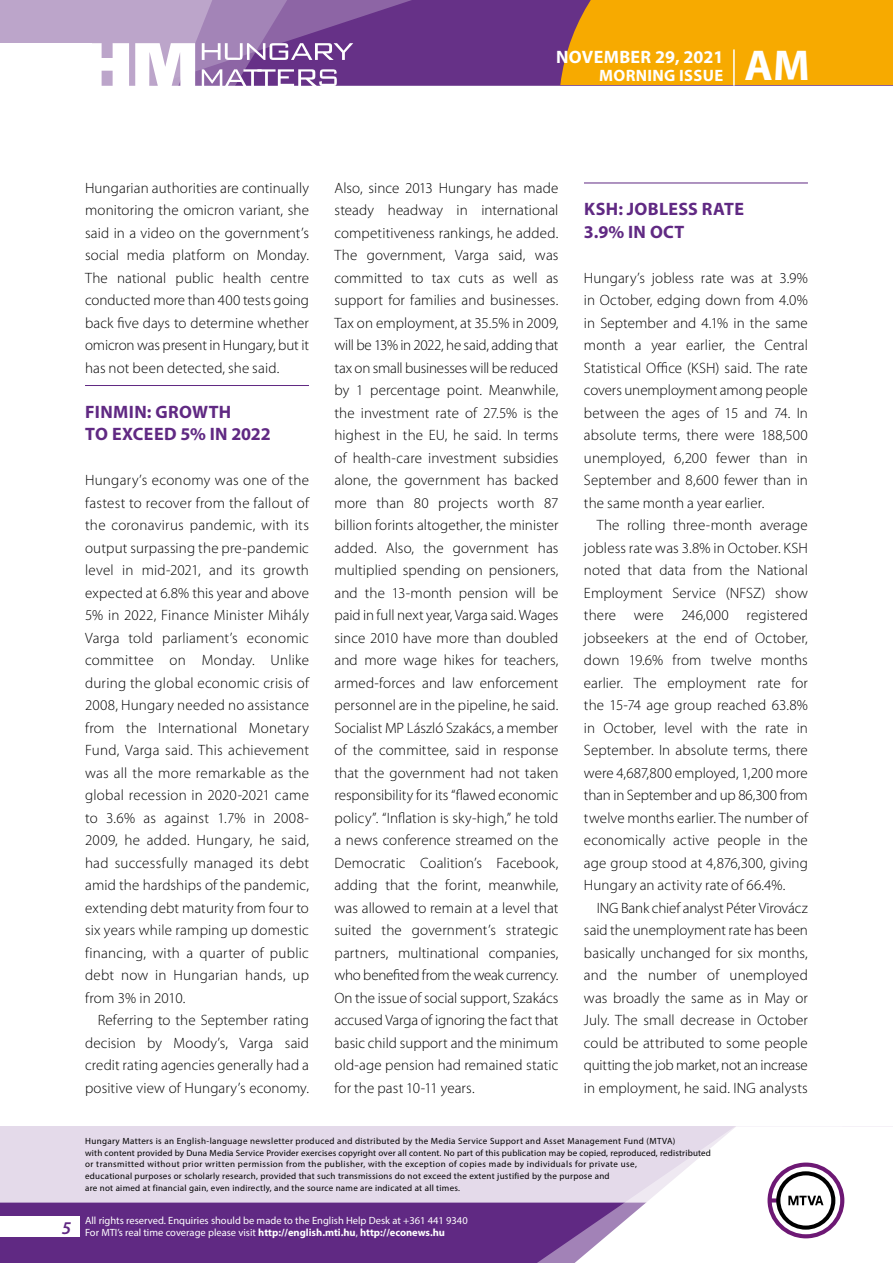
<style>
.page{position:relative;width:893px;height:1263px;background:#fff}
.page>*{position:absolute;margin:0;border:0;box-sizing:border-box;transform-origin:0 0}
.t1{font:700 43.35px "Myriad Pro";color:#fff}
.t2{font:700 18px/22.5px "Myriad Pro";letter-spacing:.01em;color:#602983}
.t3{font:700 18px "Myriad Pro";letter-spacing:.02em;color:#fff}
.t4{font:italic 600 18px "Myriad Pro";color:#602983}
.t5{font:700 16.5px "Myriad Pro";letter-spacing:.02em;color:#fff}
.t6{font:300 15px/22.5px "Myriad Pro";letter-spacing:.005em;color:#000;text-align:justify}
.t7{font:10.5px/12px "Myriad Pro";color:#fff}
.t8{font:9px/12px "Myriad Pro";letter-spacing:.03em;color:#000}
.s1{font-weight:700}
</style>
<div class="page">
<div style="left:0;top:1126px;width:893px;height:137px;background:#e4daea"></div>
<div style="left:0;top:1202px;width:506px;height:61px;background:#602983"></div>
<svg style="left:506px;top:1202px;width:69px;height:61px;background:#69358a"></svg>
<svg style="left:575px;top:1126px;width:318px;height:137px"></svg>
<div style="left:0;top:1216px;width:79px;height:20px;background:#fff"></div>
<div style="left:0;top:0;width:893px;height:85px;background:#663187"></div>
<div style="left:560px;top:0;width:333px;height:85px;background:#f7aa00"></div>
<hr style="left:733px;top:49px;width:2px;height:37px;background:#fff">
<svg style="left:0;top:0;width:479px;height:86px"></svg>
<hr style="left:85px;top:385px;width:224px;height:1px;background:#602983">
<hr style="left:584px;top:183px;width:224px;height:1px;background:#602983">
<p class="t3" style="left:556px;top:45px;width:169px">NOVEMBER 29, 2021</p>
<p class="t5" style="left:599px;top:65px;width:125px">MORNING ISSUE</p>
<h1 class="t1" style="left:745px;top:37px;width:67px">AM</h1>
<p class="t6" style="left:85px;top:176px;width:225px">Hungarian authorities are continually monitoring the omicron variant, she said in a video on the government’s social media platform on Monday.<br>The national public health centre conducted more than 400 tests going back five days to determine whether omicron was present in Hungary, but it has not been detected, she said.</p>
<p class="t2" style="left:85px;top:400px;width:83px">FINMIN: GRO</p>
<p class="t2" style="left:85px;top:400px;width:187px;text-indent:107px">WTH<br>TO EXCEE D 5% IN 2022</p>
<p class="t6" style="left:85px;top:469px;width:225px">Hungary’s economy was one of the fastest to recover from the fallout of the coronavirus pandemic, with its output surpassing the pre-pandemic level in mid-2021, and its growth expected at 6.8% this year and above 5% in 2022, Finance Minister Mihály Varga told parliament’s economic committee on Monday. Unlike during the global economic crisis of 2008, Hungary needed no assistance from the International Monetary Fund, Varga said. This achievement was all the more remarkable as the global recession in 2020-2021 came to 3.6% as against 1.7% in 2008- 2009, he added. Hungary, he said, had successfully managed its debt amid the hardships of the pandemic, extending debt maturity from four to six years while ramping up domestic financing, with a quarter of public debt now in Hungarian hands, up from 3% in 2010.</p>
<p class="t6" style="left:85px;top:1009px;width:225px;text-indent:13px">Referring to the September rating decision by Moody’s, Varga said credit rating agencies generally had a positive view of Hungary’s economy.</p>
<p class="t6" style="left:334px;top:176px;width:225px">Also, since 2013 Hungary has made steady headway in international competitiveness rankings, he added.<br>The government, Varga said, was committed to tax cuts as well as support for families and businesses.<br>Tax on employment, at 35.5% in 2009, will be 13% in 2022, he said, adding that tax on small businesses will be reduced by 1 percentage point. Meanwhile, the investment rate of 27.5% is the highest in the EU, he said. In terms of health-care investment subsidies alone, the government has backed more than 80 projects worth 87 billion forints altogether, the minister added. Also, the government has multiplied spending on pensioners, and the 13-month pension will be paid in full next year, Varga said. Wages since 2010 have more than doubled and more wage hikes for teachers, armed-forces and law enforcement personnel are in the pipeline, he said.<br>Socialist MP László Szakács, a member of the committee, said in response that the government had not taken responsibility for its “flawed economic policy”. “Inflation is sky-high,” he told a news conference streamed on the Democratic Coalition’s Facebook, adding that the forint, meanwhile, was allowed to remain at a level that suited the government’s strategic partners, multinational companies, who benefited from the weak currency.<br>On the issue of social support, Szakács accused Varga of ignoring the fact that basic child support and the minimum old-age pension had remained static for the past 10-11 years.</p>
<p class="t2" style="left:584px;top:197px;width:95px">KSH: JOBLESS</p>
<p class="t2" style="left:702px;top:197px;width:42px">RATE</p>
<p class="t2" style="left:584px;top:220px;width:102px">3.9% IN OCT</p>
<p class="t6" style="left:584px;top:266px;width:225px">Hungary’s jobless rate was at 3.9% in October, edging down from 4.0% in September and 4.1% in the same month a year earlier, the Central Statistical Office (KSH) said. The rate covers unemployment among people between the ages of 15 and 74. In absolute terms, there were 188,500 unemployed, 6,200 fewer than in September and 8,600 fewer than in the same month a year earlier.</p>
<p class="t6" style="left:584px;top:514px;width:225px;text-indent:13px">The rolling three-month average jobless rate was 3.8% in October. KSH noted that data from the National Employment Service (NFSZ) show there were 246,000 registered jobseekers at the end of October, down 19.6% from twelve months earlier. The employment rate for the 15-74 age group reached 63.8% in October, level with the rate in September. In absolute terms, there were 4,687,800 employed, 1,200 more than in September and up 86,300 from twelve months earlier. The number of economically active people in the age group stood at 4,876,300, giving Hungary an activity rate of 66.4%.</p>
<p class="t6" style="left:584px;top:896px;width:225px;text-indent:13px">ING Bank chief analyst Péter Virovácz said the unemployment rate has been basically unchanged for six months, and the number of unemployed was broadly the same as in May or July. The small decrease in October could be attributed to some people quitting the job market, not an increase in employment, he said. ING analysts</p>
<p class="t4" style="left:62px;top:1217px;width:11px">5</p>
<p class="t8" style="left:85px;top:1134px;width:627px">Hungary Matters is an English-language newsletter produced and distributed by the Media Service Support and Asset Management Fund (MTVA)<br>with content provided by Duna Media Service Provider exercises copyright over all content. No part of this publication may be copied, reproduced, redistributed or transmitted without prior written permission from the publisher, with the exception of copies made by individuals for private use,<br>educational purposes or scholarly research, provided that such transmissions do not exceed the extent justified by the purpose and<br>are not aimed at financial gain, even indirectly, and the source name are indicated at all times.</p>
<p class="t7" style="left:85px;top:1214px;width:384px">All rights reserved. Enquiries should be made to the English Help Desk at +361 441 9340<br>For MTI’s real time coverage please visit <span class="s1">HTTP://ENGLISH.MTI.HU</span>, <span class="s1">HTTP://ECONEWS.HU</span></p>
</div>
